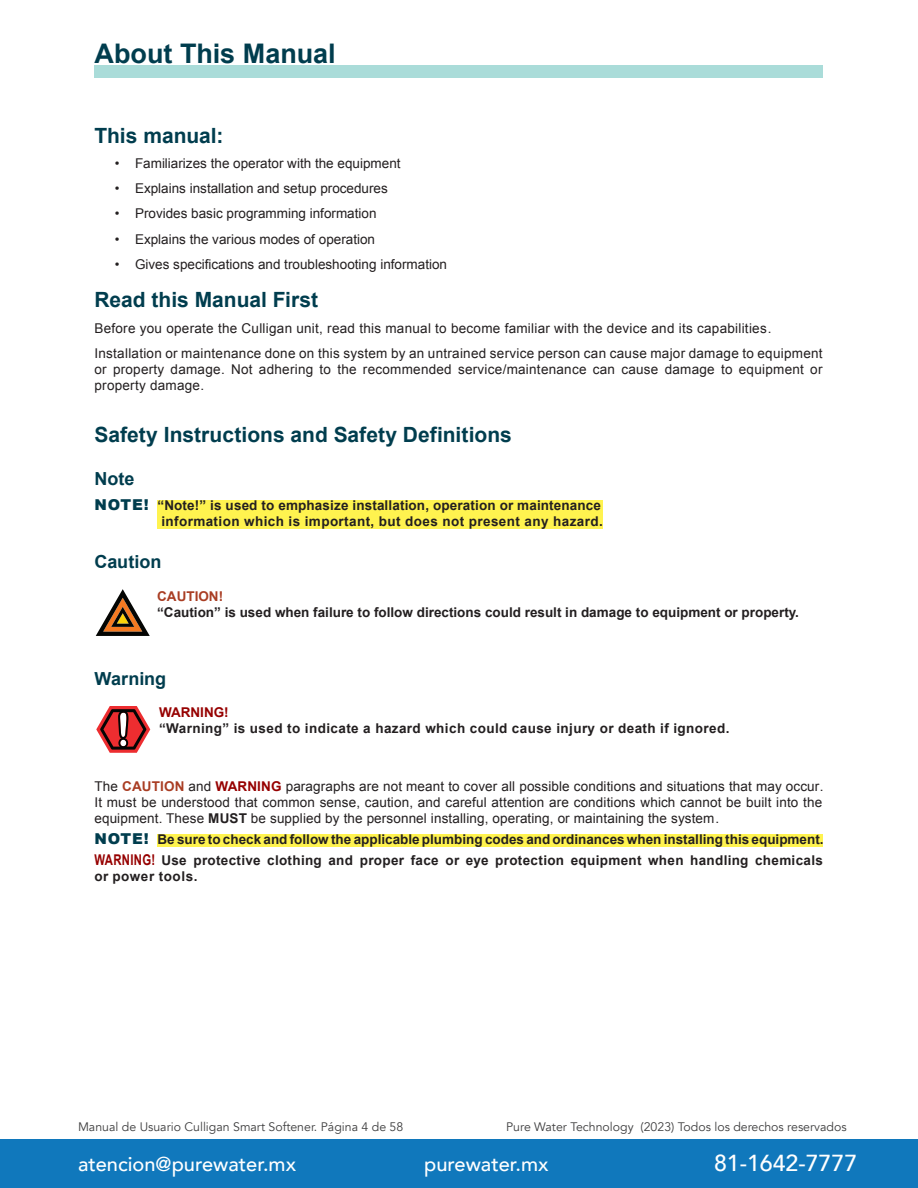
<style>
.page{position:relative;width:918px;height:1188px;background:#fff}
.page>*{position:absolute;margin:0;border:0;box-sizing:border-box;transform-origin:0 0}
.t1{font:700 27px "Arial";color:#003d4e}
.t2{font:500 23.1px "Avenir";color:#fff}
.t3{font:700 21px "Arial";color:#003d4e}
.t4{font:500 20.1px "Avenir";color:#fff}
.t5{font:700 18px "Arial";color:#003d4e}
.t6{font:13.5px/16.2px "Arial";letter-spacing:.02em;color:#231f20}
.t7{font:700 13.5px/16.2px "Arial";letter-spacing:.01em;color:#231f20;text-align:right}
.t8{font:13.5px "Arial";color:#231f20}
.t9{font:700 13.5px "Arial";letter-spacing:.03em;color:#231f20}
.t10{font:700 13.5px "Arial";letter-spacing:.04em;color:#231f20}
.t11{font:700 13.5px "Arial";color:#a93d23}
.t12{font:700 13.5px "Arial";color:#960000}
.t13{font:12.3px "Avenir";color:#3e3e3f}
.s1{font-weight:900;font-size:15px;color:#003d4e}
.s2{font-weight:700;color:#a93d23}
.s3{font-weight:700;color:#960000}
.s4{font-weight:700}
.s5{font-size:14.85px;color:#960000}
</style>
<div class="page">
<div style="left:94px;top:65px;width:730px;height:13px;background:#aadcd9"></div>
<div style="left:158px;top:500px;width:445px;height:29px;background:#fff34f"></div>
<div style="left:158px;top:834px;width:666px;height:13px;background:#fff34f"></div>
<svg style="left:96px;top:589px;width:54px;height:47px"></svg>
<svg style="left:96px;top:706px;width:54px;height:47px"></svg>
<div style="left:1px;top:1140px;width:917px;height:48px;background:#1078bc"></div>
<h1 class="t1" style="left:94px;top:36px;width:243px">About This Manual</h1>
<h3 class="t3" style="left:94px;top:122px;width:130px">This manual:</h3>
<p class="t8" style="left:115px;top:154px;width:287px">• Familiarizes the operator with the equipment</p>
<p class="t8" style="left:115px;top:180px;width:275px">• Explains installation and setup procedures</p>
<p class="t8" style="left:115px;top:205px;width:263px">• Provides basic programming information</p>
<p class="t8" style="left:115px;top:230px;width:262px">• Explains the various modes of operation</p>
<p class="t8" style="left:115px;top:255px;width:334px">• Gives specifications and troubleshooting information</p>
<h3 class="t3" style="left:94px;top:286px;width:225px">Read this Manual First</h3>
<p class="t6" style="left:94px;top:315px;width:730px;line-height:25.2px">Before you operate the Culligan unit, read this manual to become familiar with the device and its capabilities.<br>Installation or maintenance done on this system by an untrained service person can cause major damage to equipment</p>
<p class="t6" style="left:94px;top:361px;width:730px">or property damage. Not adhering to the recommended service/maintenance can cause damage to equipment or property damage.</p>
<h3 class="t3" style="left:94px;top:421px;width:419px">Safety Instructions and Safety Definitions</h3>
<h3 class="t5" style="left:94px;top:467px;width:42px">Note</h3>
<p class="t7" style="left:94px;top:498px;width:510px"><span class="s1">NOTE!</span> “Note!” is used to emphasize installation, operation or maintenance information which is important, but does not present any hazard.</p>
<h3 class="t5" style="left:94px;top:550px;width:68px">Caution</h3>
<p class="t11" style="left:157px;top:587px;width:67px">CAUTION!</p>
<p class="t7" style="left:157px;top:605px;width:643px">“Caution” is used when failure to follow directions could result in damage to equipment or property.</p>
<h3 class="t5" style="left:94px;top:666px;width:73px">Warning</h3>
<p class="t12" style="left:159px;top:703px;width:71px">WARNING!</p>
<p class="t9" style="left:159px;top:720px;width:572px">“Warning” is used to indicate a hazard which could cause injury or death if ignored.</p>
<p class="t6" style="left:94px;top:778px;width:731px;text-align:justify">The <span class="s2">CAUTION</span> and <span class="s3">WARNING</span> paragraphs are not meant to cover all possible conditions and situations that may occur.<br>It must be understood that common sense, caution, and careful attention are conditions which cannot be built into the equipment. These <span class="s4">MUST</span> be supplied by the personnel installing, operating, or maintaining the system.</p>
<p class="t7" style="left:94px;top:829px;width:731px;line-height:20.7px;text-align:left"><span class="s1">NOTE!</span> Be sure to check and follow the applicable plumbing codes and ordinances when installing this equipment.<br><span class="s5">WARNING!</span> Use protective clothing and proper face or eye protection equipment when handling chemicals</p>
<p class="t10" style="left:95px;top:867px;width:105px">or power tools.</p>
<p class="t13" style="left:78px;top:1120px;width:327px">Manual de Usuario Culligan Smart Softener. Página 4 de 58</p>
<p class="t13" style="left:506px;top:1120px;width:342px">Pure Water Technology (2023) Todos los derechos reservados</p>
<h3 class="t4" style="left:78px;top:1147px;width:220px">atencion@purewater.mx</h3>
<h3 class="t4" style="left:424px;top:1147px;width:126px">purewater.mx</h3>
<h2 class="t2" style="left:714px;top:1143px;width:145px">81-1642-7777</h2>
</div>
